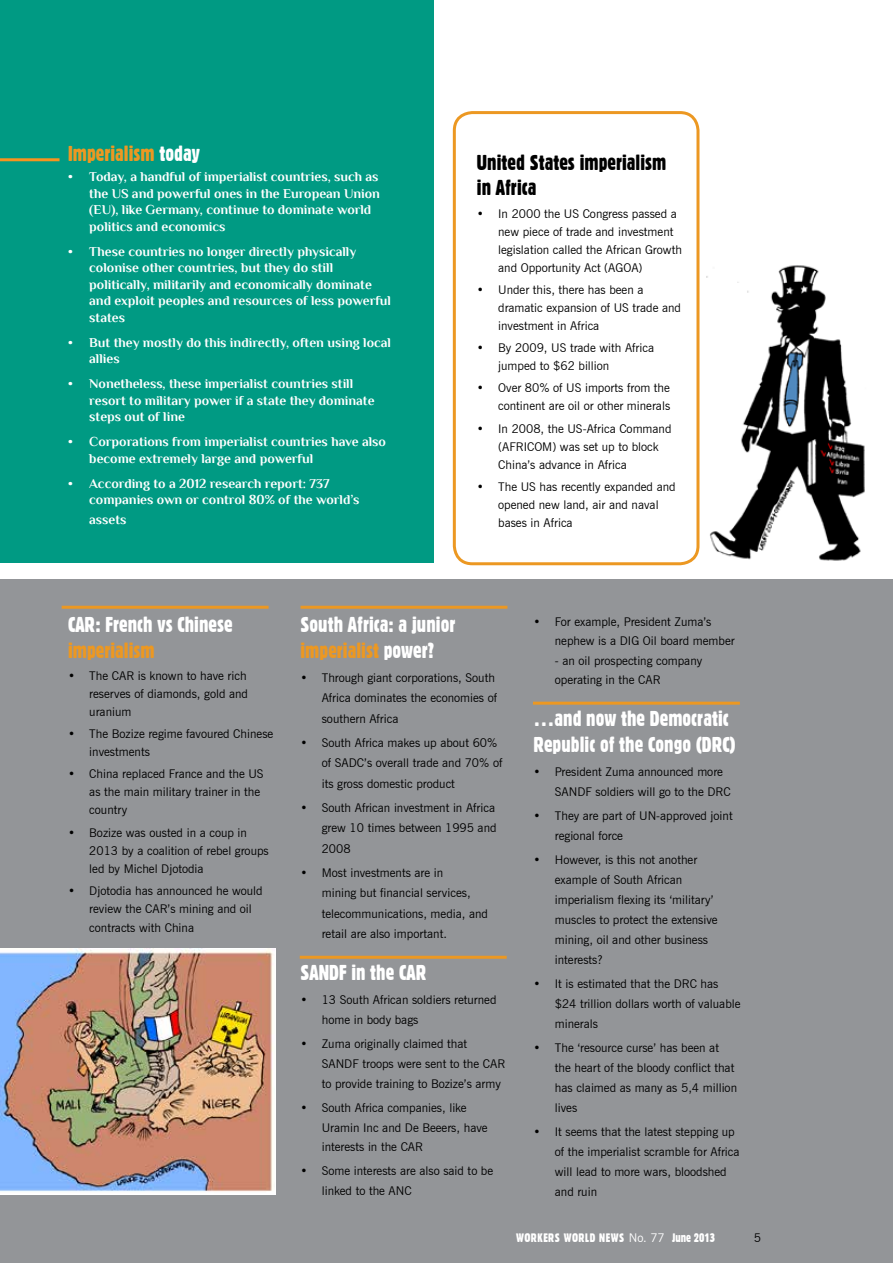
<style>
.page{position:relative;width:893px;height:1263px;background:#fff}
.page>*{position:absolute;margin:0;border:0;box-sizing:border-box;transform-origin:0 0}
.t1{font:21px/25.2px "Gothic 821 Condensed BT";color:#fff}
.t2{font:21px/25.2px "Gothic 821 Condensed BT";color:#000}
.t3{font:21px "Gothic 821 Condensed BT";color:#ec9822}
.t4{font:700 13.5px/16.5px "Philosopher";color:#fff}
.t5{font:12px/18px "News Gothic BT";color:#000}
.t6{font:12px "Gothic 821 Condensed BT";letter-spacing:.04em;color:#fff}
.s1{color:#fff}
.s2{color:#ec9822}
.s3{font-family:"News Gothic BT"}
</style>
<div class="page">
<img style="left:706px;top:265px;width:159px;height:296px">
<div style="left:0;top:579px;width:893px;height:684px;background:#939598"></div>
<div style="left:0;top:0;width:433px;height:563px;background:#009a83"></div>
<hr style="left:0;top:158px;width:60px;height:3px;background:#f7941e">
<div style="left:453px;top:111px;width:246px;height:454px;border:3px solid #ec9822;border-radius:18px"></div>
<img style="left:0;top:949px;width:275px;height:245px">
<hr style="left:62px;top:606px;width:207px;height:3px;background:#ec9822">
<hr style="left:300px;top:606px;width:207px;height:3px;background:#ec9822">
<hr style="left:300px;top:956px;width:207px;height:3px;background:#ec9822">
<hr style="left:533px;top:702px;width:207px;height:3px;background:#ec9822">
<h1 class="t3" style="left:68px;top:140px;width:133px">Imperialism <span class="s1">today</span></h1>
<p class="t4" style="left:89px;top:169px;width:292px;text-indent:-21px">• Today, a handful of imperialist countries, such as the US and powerful ones in the European Union (EU), like Germany, continue to dominate world politics and economics</p>
<p class="t4" style="left:89px;top:243px;width:303px;text-indent:-21px">• These countries no longer directly physically colonise other countries, but they do still politically, militarily and economically dominate and exploit peoples and resources of less powerful states</p>
<p class="t4" style="left:89px;top:334px;width:303px;text-indent:-21px">• But they mostly do this indirectly, often using local allies</p>
<p class="t4" style="left:89px;top:376px;width:287px;text-indent:-21px">• Nonetheless, these imperialist countries still resort to military power if a state they dominate steps out of line</p>
<p class="t4" style="left:89px;top:434px;width:298px;text-indent:-21px">• Corporations from imperialist countries have also become extremely large and powerful</p>
<p class="t4" style="left:89px;top:475px;width:272px;text-indent:-21px">• According to a 2012 research report: 737 companies own or control 80% of the world’s</p>
<p class="t4" style="left:89px;top:511px;width:39px">assets</p>
<h1 class="t2" style="left:477px;top:150px;width:191px">United States imperialism in Africa</h1>
<p class="t5" style="left:498px;top:204px;width:185px;text-indent:-21px">• In 2000 the US Congress passed a new piece of trade and investment legislation called the African Growth and Opportunity Act (AGOA)</p>
<p class="t5" style="left:498px;top:280px;width:184px;text-indent:-21px">• Under this, there has been a dramatic expansion of US trade and investment in Africa</p>
<p class="t5" style="left:498px;top:339px;width:157px;text-indent:-21px">• By 2009, US trade with Africa jumped to $62 billion</p>
<p class="t5" style="left:477px;top:379px;width:195px;text-align:right">• Over 80% of US imports from the continent are oil or other minerals</p>
<p class="t5" style="left:498px;top:419px;width:175px;text-indent:-21px">• In 2008, the US-Africa Command (AFRICOM) was set up to block<br>China’s advance in Africa</p>
<p class="t5" style="left:498px;top:477px;width:179px;text-indent:-21px">• The US has recently expanded and opened new land, air and naval bases in Africa</p>
<h1 class="t1" style="left:68px;top:612px;width:166px">CAR: French vs Chinese</h1>
<h1 class="t3" style="left:68px;top:637px;width:88px">imperialism</h1>
<p class="t5" style="left:89px;top:667px;width:160px;text-align:justify;text-indent:-21px">• The CAR is known to have rich reserves of diamonds, gold and uranium</p>
<p class="t5" style="left:89px;top:725px;width:186px;text-indent:-21px">• The Bozize regime favoured Chinese investments</p>
<p class="t5" style="left:89px;top:765px;width:176px;text-indent:-21px">• China replaced France and the US as the main military trainer in the country</p>
<p class="t5" style="left:89px;top:823px;width:181px;text-indent:-21px">• Bozize was ousted in a coup in<br>2013 by a coalition of rebel groups led by Michel Djotodia</p>
<p class="t5" style="left:89px;top:881px;width:175px;text-indent:-21px">• Djotodia has announced he would review the CAR’s mining and oil</p>
<p class="t5" style="left:89px;top:919px;width:106px">contracts with China</p>
<h1 class="t1" style="left:300px;top:612px;width:156px">South Africa: a junior <span class="s2">imperialist</span> power?</h1>
<p class="t5" style="left:322px;top:668px;width:177px;line-height:20.2px;text-indent:-21px">• Through giant corporations, South<br>Africa dominates the economies of southern Africa</p>
<p class="t5" style="left:322px;top:733px;width:182px;line-height:20.2px;text-indent:-21px">• South Africa makes up about 60% of SADC’s overall trade and 70% of its gross domestic product</p>
<p class="t5" style="left:322px;top:798px;width:176px;line-height:20.2px;text-indent:-21px">• South African investment in Africa grew 10 times between 1995 and<br>2008</p>
<p class="t5" style="left:322px;top:863px;width:168px;line-height:20.2px;text-indent:-21px">• Most investments are in<br>mining but financial services, telecommunications, media, and retail are also important.</p>
<h1 class="t1" style="left:300px;top:960px;width:127px">SANDF in the CAR</h1>
<p class="t5" style="left:322px;top:990px;width:176px;line-height:19.8px;text-indent:-21px">• 13 South African soldiers returned home in body bags</p>
<p class="t5" style="left:322px;top:1034px;width:185px;line-height:19.8px;text-indent:-21px">• Zuma originally claimed that<br>SANDF troops were sent to the CAR to provide training to Bozize’s army</p>
<p class="t5" style="left:322px;top:1097px;width:167px;line-height:19.8px;text-indent:-21px">• South Africa companies, like<br>Uramin Inc and De Beeers, have interests in the CAR</p>
<p class="t5" style="left:322px;top:1161px;width:173px;line-height:19.8px;text-indent:-21px">• Some interests are also said to be linked to the ANC</p>
<p class="t5" style="left:555px;top:611px;width:181px;line-height:19.5px;text-indent:-21px">• For example, President Zuma’s nephew is a DIG Oil board member</p>
<p class="t5" style="left:555px;top:650px;width:149px;line-height:19.5px">- an oil prospecting company operating in the CAR</p>
<h1 class="t1" style="left:534px;top:706px;width:204px">…and now the Democratic<br>Republic of the Congo (DRC)</h1>
<p class="t5" style="left:555px;top:761px;width:177px;line-height:20px;text-indent:-21px">• President Zuma announced more<br>SANDF soldiers will go to the DRC</p>
<p class="t5" style="left:555px;top:806px;width:179px;line-height:20px;text-indent:-21px">• They are part of UN-approved joint regional force</p>
<p class="t5" style="left:555px;top:850px;width:164px;line-height:20px;text-indent:-21px">• However, is this not another example of South African imperialism flexing its ‘military’ muscles to protect the extensive mining, oil and other business interests?</p>
<p class="t5" style="left:555px;top:974px;width:187px;line-height:20px;text-indent:-21px">• It is estimated that the DRC has $24 trillion dollars worth of valuable minerals</p>
<p class="t5" style="left:555px;top:1038px;width:184px;line-height:20px;text-indent:-21px">• The ‘resource curse’ has been at the heart of the bloody conflict that has claimed as many as 5,4 million lives</p>
<p class="t5" style="left:555px;top:1122px;width:186px;line-height:20px;text-indent:-21px">• It seems that the latest stepping up of the imperialist scramble for Africa will lead to more wars, bloodshed and ruin</p>
<p class="t6" style="left:516px;top:1230px;width:201px">WORKERS WORLD NEWS <span class="s3">No. 77</span> June 2013</p>
<p class="t5" style="left:754px;top:1228px;width:9px">5</p>
</div>
